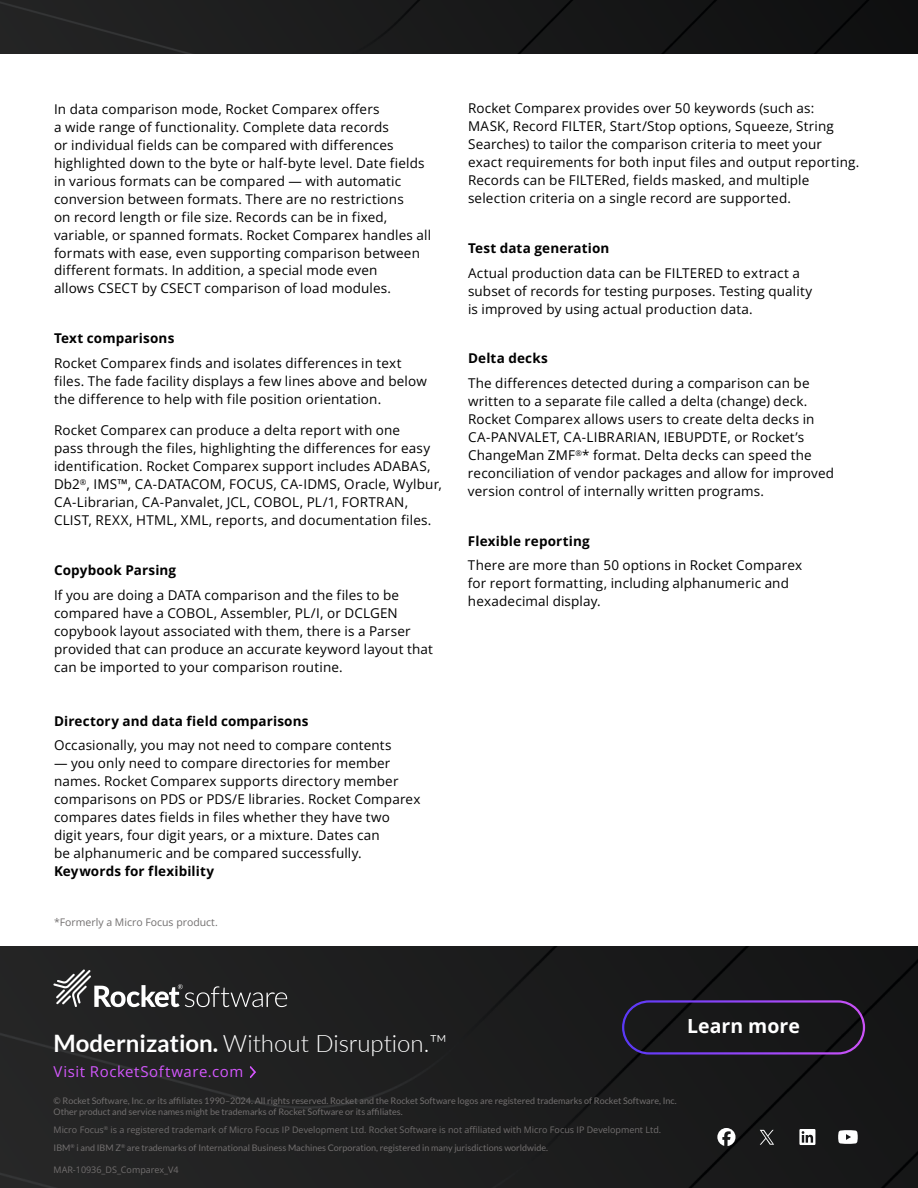
<style>
.page{position:relative;width:918px;height:1188px;background:#fff}
.page>*{position:absolute;margin:0;border:0;box-sizing:border-box;transform-origin:0 0}
.t1{font:300 24px "Lato";color:#fff}
.t2{font:700 19.5px "Open Sans";color:#fff}
.t3{font:15px "Open Sans";letter-spacing:.035em;color:#d257fc}
.t4{font:13.5px/18px "Open Sans";letter-spacing:.01em;color:#000}
.t5{font:700 13.5px "Open Sans";letter-spacing:.01em;color:#000}
.t6{font:10.5px "Open Sans";color:#726f6f}
.t7{font:9px/10.5px "Lato";color:#726f6f}
.t8{font:9px "Open Sans";color:#726f6f}
.s1{font-weight:700}
</style>
<div class="page">
<img style="left:0;top:0;width:918px;height:54px">
<div style="left:0;top:947px;width:918px;height:241px;background:#1d1d1e"></div>
<svg style="left:54px;top:970px;width:233px;height:37px;background:#4a4a4b"></svg>
<svg style="left:717px;top:1128px;width:19px;height:18px"></svg>
<svg style="left:799px;top:1129px;width:16px;height:16px"></svg>
<svg style="left:760px;top:1130px;width:14px;height:15px"></svg>
<svg style="left:838px;top:1130px;width:20px;height:14px"></svg>
<div style="left:622px;top:1000px;width:243px;height:55px;border:2px solid #fff;border-radius:26px"></div>
<img style="left:245px;top:1065px;width:14px;height:14px">
<p class="t4" style="left:54px;top:99px;width:379px">In data comparison mode, Rocket Comparex offers<br>a wide range of functionality. Complete data records<br>or individual fields can be compared with differences highlighted down to the byte or half-byte level. Date fields in various formats can be compared — with automatic conversion between formats. There are no restrictions<br>on record length or file size. Records can be in fixed, variable, or spanned formats. Rocket Comparex handles all formats with ease, even supporting comparison between different formats. In addition, a special mode even<br>allows CSECT by CSECT comparison of load modules.</p>
<p class="t5" style="left:54px;top:329px;width:122px">Text comparisons</p>
<p class="t4" style="left:54px;top:354px;width:374px">Rocket Comparex finds and isolates differences in text files. The fade facility displays a few lines above and below the difference to help with file position orientation.</p>
<p class="t4" style="left:54px;top:421px;width:389px">Rocket Comparex can produce a delta report with one<br>pass through the files, highlighting the differences for easy identification. Rocket Comparex support includes ADABAS, Db2<sup>®</sup>, IMS™, CA-DATACOM, FOCUS, CA-IDMS, Oracle, Wylbur, CA-Librarian, CA-Panvalet, JCL, COBOL, PL/1, FORTRAN, CLIST, REXX, HTML, XML, reports, and documentation files.</p>
<p class="t5" style="left:54px;top:560px;width:124px">Copybook Parsing</p>
<p class="t4" style="left:54px;top:585px;width:380px">If you are doing a DATA comparison and the files to be compared have a COBOL, Assembler, PL/I, or DCLGEN copybook layout associated with them, there is a Parser provided that can produce an accurate keyword layout that can be imported to your comparison routine.</p>
<p class="t5" style="left:54px;top:711px;width:256px">Directory and data field comparisons</p>
<p class="t4" style="left:54px;top:736px;width:339px">Occasionally, you may not need to compare contents</p>
<p class="t4" style="left:54px;top:754px;width:368px">— you only need to compare directories for member names. Rocket Comparex supports directory member comparisons on PDS or PDS/E libraries. Rocket Comparex compares dates fields in files whether they have two digit years, four digit years, or a mixture. Dates can<br>be alphanumeric and be compared successfully.</p>
<p class="t5" style="left:54px;top:862px;width:162px">Keywords for flexibility</p>
<p class="t6" style="left:54px;top:915px;width:165px">*Formerly a Micro Focus product.</p>
<p class="t4" style="left:468px;top:99px;width:393px">Rocket Comparex provides over 50 keywords (such as:<br>MASK, Record FILTER, Start/Stop options, Squeeze, String Searches) to tailor the comparison criteria to meet your exact requirements for both input files and output reporting.<br>Records can be FILTERed, fields masked, and multiple selection criteria on a single record are supported.</p>
<p class="t5" style="left:468px;top:239px;width:143px">Test data generation</p>
<p class="t4" style="left:468px;top:263px;width:346px">Actual production data can be FILTERED to extract a subset of records for testing purposes. Testing quality is improved by using actual production data.</p>
<p class="t5" style="left:468px;top:349px;width:81px">Delta decks</p>
<p class="t4" style="left:468px;top:374px;width:368px">The differences detected during a comparison can be written to a separate file called a delta (change) deck.<br>Rocket Comparex allows users to create delta decks in CA-PANVALET, CA-LIBRARIAN, IEBUPDTE, or Rocket’s ChangeMan ZMF<sup>®</sup>* format. Delta decks can speed the reconciliation of vendor packages and allow for improved version control of internally written programs.</p>
<p class="t5" style="left:468px;top:531px;width:123px">Flexible reporting</p>
<p class="t4" style="left:468px;top:556px;width:336px">There are more than 50 options in Rocket Comparex for report formatting, including alphanumeric and hexadecimal display.</p>
<h1 class="t1" style="left:54px;top:1026px;width:395px"><span class="s1">Modernization.</span> Without Disruption.™</h1>
<p class="t3" style="left:54px;top:1061px;width:191px">Visit RocketSoftware.com</p>
<p class="t7" style="left:54px;top:1095px;width:625px">© Rocket Software, Inc. or its affiliates 1990–2024. All rights reserved. Rocket and the Rocket Software logos are registered trademarks of Rocket Software, Inc.<br>Other product and service names might be trademarks of Rocket Software or its affiliates.</p>
<p class="t8" style="left:54px;top:1123px;width:609px">Micro Focus<sup>®</sup> is a registered trademark of Micro Focus IP Development Ltd. Rocket Software is not affiliated with Micro Focus IP Development Ltd.</p>
<p class="t7" style="left:54px;top:1142px;width:496px">IBM<sup>®</sup> i and IBM Z<sup>®</sup> are trademarks of International Business Machines Corporation, registered in many jurisdictions worldwide.</p>
<p class="t8" style="left:54px;top:1164px;width:127px">MAR-10936_DS_Comparex_V4</p>
<h2 class="t2" style="left:687px;top:1013px;width:114px">Learn more</h2>
</div>
